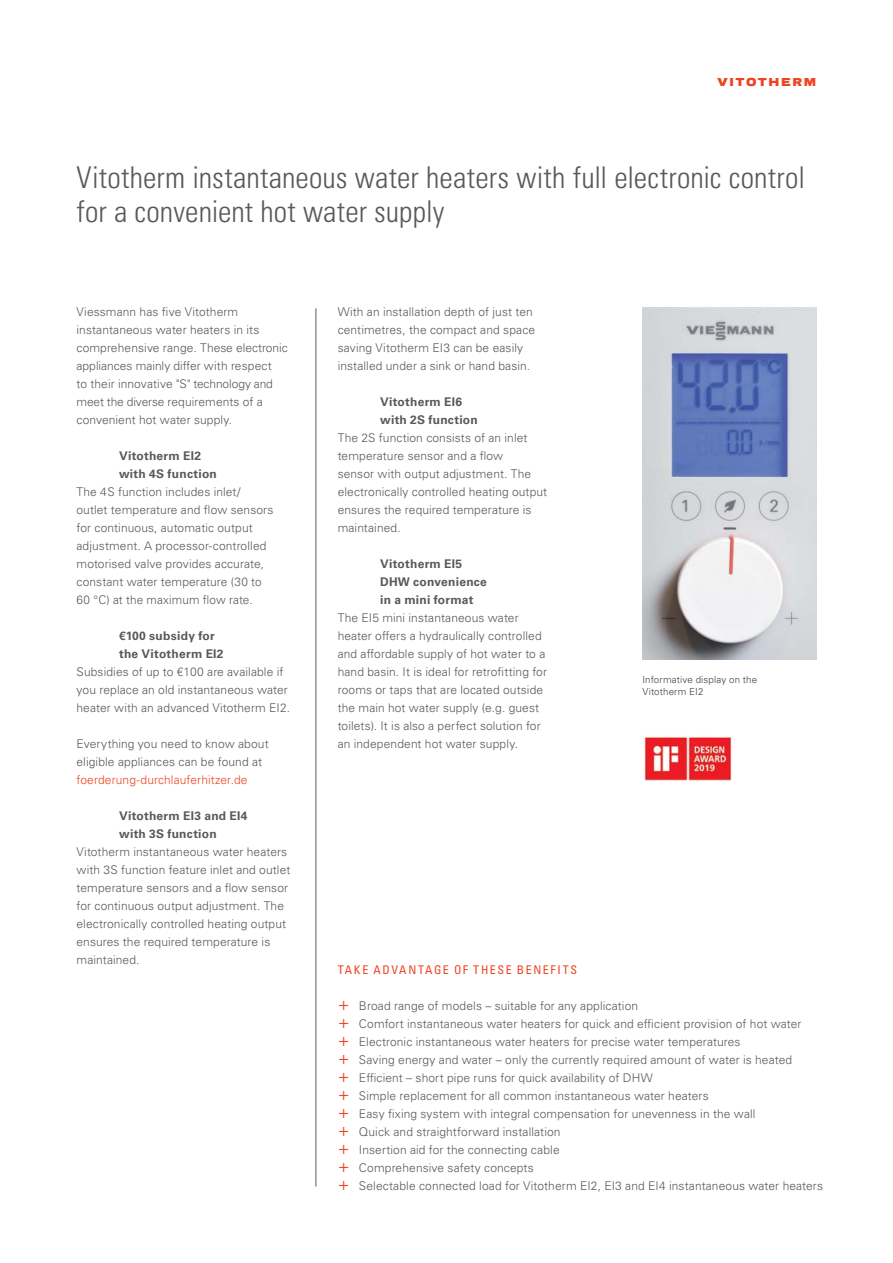
<style>
.page{position:relative;width:893px;height:1263px;background:#fff}
.page>*{position:absolute;margin:0;border:0;box-sizing:border-box;transform-origin:0 0}
.t1{font:30px/34.5px "Univers LTCYR 47 Light Cond";letter-spacing:.005em;color:#58595b}
.t2{font:300 12px/18px "Univers LTCYR 45";letter-spacing:.01em;color:#58595b}
.t3{font:700 12px/18px "Univers LTCYR 65";letter-spacing:.02em;color:#58595b}
.t4{font:300 12px "Univers LTCYR 45";letter-spacing:.01em;color:#ef4423}
.t5{font:condensed 12px "Univers LTCYR 57";letter-spacing:.135em;color:#ef4423}
.t6{font:700 12px "Viessmann";letter-spacing:.1em;color:#ef4423}
.t7{font:300 9.75px/12px "Univers LTCYR 45";letter-spacing:.015em;color:#404041}
.s1{font-size:18px;color:#ef4423}
</style>
<div class="page">
<img style="left:642px;top:308px;width:174px;height:351px">
<hr style="left:316px;top:308px;width:1px;height:878px;background:#58595b">
<img style="left:643px;top:736px;width:89px;height:45px">
<p class="t6" style="left:718px;top:78px;width:100px">VITOTHERM</p>
<h1 class="t1" style="left:77px;top:161px;width:730px">Vitotherm instantaneous water heaters with full electronic control for a convenient hot water supply</h1>
<p class="t2" style="left:77px;top:304px;width:213px">Viessmann has five Vitotherm instantaneous water heaters in its comprehensive range. These electronic appliances mainly differ with respect<br>to their innovative "S" technology and meet the diverse requirements of a convenient hot water supply.</p>
<p class="t3" style="left:119px;top:448px;width:99px">Vitotherm EI2 with 4S function</p>
<p class="t2" style="left:77px;top:484px;width:198px">The 4S function includes inlet/ outlet temperature and flow sensors for continuous, automatic output adjustment. A processor-controlled motorised valve provides accurate, constant water temperature (30 to 60 °C) at the maximum flow rate.</p>
<p class="t3" style="left:119px;top:628px;width:106px">€100 subsidy for the Vitotherm EI2</p>
<p class="t2" style="left:77px;top:664px;width:215px">Subsidies of up to €100 are available if you replace an old instantaneous water heater with an advanced Vitotherm EI2.</p>
<p class="t2" style="left:77px;top:736px;width:194px">Everything you need to know about eligible appliances can be found at</p>
<p class="t4" style="left:77px;top:775px;width:173px">foerderung-durchlauferhitzer.de</p>
<p class="t3" style="left:119px;top:808px;width:130px">Vitotherm EI3 and EI4 with 3S function</p>
<p class="t2" style="left:77px;top:844px;width:215px">Vitotherm instantaneous water heaters with 3S function feature inlet and outlet temperature sensors and a flow sensor for continuous output adjustment. The electronically controlled heating output ensures the required temperature is maintained.</p>
<p class="t2" style="left:338px;top:304px;width:199px">With an installation depth of just ten centimetres, the compact and space saving Vitotherm EI3 can be easily installed under a sink or hand basin.</p>
<p class="t3" style="left:380px;top:394px;width:99px">Vitotherm EI6 with 2S function</p>
<p class="t2" style="left:338px;top:430px;width:211px">The 2S function consists of an inlet temperature sensor and a flow<br>sensor with output adjustment. The electronically controlled heating output ensures the required temperature is maintained.</p>
<p class="t3" style="left:380px;top:556px;width:108px">Vitotherm EI5<br>DHW convenience in a mini format</p>
<p class="t2" style="left:338px;top:610px;width:211px">The EI5 mini instantaneous water heater offers a hydraulically controlled and affordable supply of hot water to a hand basin. It is ideal for retrofitting for rooms or taps that are located outside the main hot water supply (e.g. guest toilets). It is also a perfect solution for an independent hot water supply.</p>
<p class="t7" style="left:642px;top:675px;width:116px">Informative display on the<br>Vitotherm EI2</p>
<p class="t5" style="left:338px;top:964px;width:241px">TAKE ADVANTAGE OF THESE BENEFITS</p>
<p class="t2" style="left:338px;top:998px;width:487px"><span class="s1">+</span> Broad range of models – suitable for any application<br><span class="s1">+</span> Comfort instantaneous water heaters for quick and efficient provision of hot water<br><span class="s1">+</span> Electronic instantaneous water heaters for precise water temperatures<br><span class="s1">+</span> Saving energy and water – only the currently required amount of water is heated<br><span class="s1">+</span> Efficient – short pipe runs for quick availability of DHW<br><span class="s1">+</span> Simple replacement for all common instantaneous water heaters<br><span class="s1">+</span> Easy fixing system with integral compensation for unevenness in the wall<br><span class="s1">+</span> Quick and straightforward installation<br><span class="s1">+</span> Insertion aid for the connecting cable<br><span class="s1">+</span> Comprehensive safety concepts<br><span class="s1">+</span> Selectable connected load for Vitotherm EI2, EI3 and EI4 instantaneous water heaters</p>
</div>
